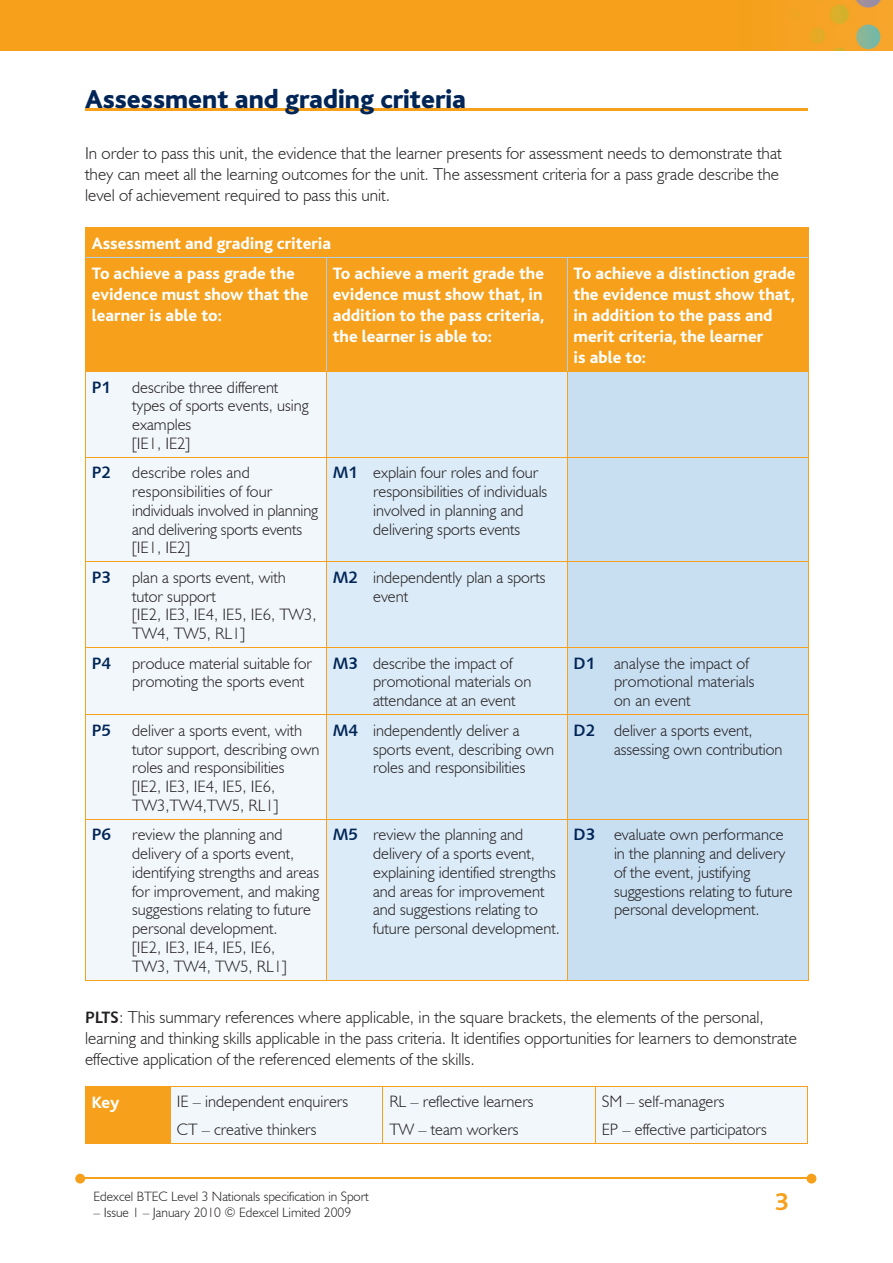
<style>
.page{position:relative;width:893px;height:1263px;background:#fff}
.page>*{position:absolute;margin:0;border:0;box-sizing:border-box;transform-origin:0 0}
.t1{font:800 27px "Bliss";color:#002556}
.t2{font:700 25.5px "Bliss";color:#f6a01b}
.t3{font:300 17.25px/21px "Humanist 521 BT";color:#231f20}
.t4{font:800 17.25px/21px "Bliss";color:#fff}
.t5{font:300 16.5px/18.8px "Humanist 521 BT";color:#231f20}
.t6{font:16.5px "Humanist 531 BT Bold A";color:#002556}
.t7{font:300 13.5px "Humanist 521 BT";color:#231f20}
.s1{font-family:"Humanist 531 BT Bold A";font-weight:400;color:#002556}
.s2{font-family:"Humanist 531 BT Bold A";font-weight:400;font-size:16.5px}
</style>
<div class="page">
<img style="left:0;top:0;width:893px;height:51px">
<hr style="left:82px;top:1178px;width:728px;height:1px;background:#f6a01b">
<svg style="left:807px;top:1174px;width:9px;height:9px"></svg>
<svg style="left:75px;top:1174px;width:10px;height:9px"></svg>
<hr style="left:85px;top:108px;width:723px;height:2px;background:#f6a01b">
<div style="left:86px;top:228px;width:722px;height:143px;background:#f6a01b"></div>
<div style="left:86px;top:372px;width:240px;height:608px;background:#f2f7fb"></div>
<div style="left:327px;top:372px;width:240px;height:608px;background:#dbebf7"></div>
<div style="left:568px;top:372px;width:240px;height:608px;background:#c8dff2"></div>
<svg style="left:85px;top:228px;width:1px;height:29px"></svg>
<svg style="left:808px;top:228px;width:1px;height:29px"></svg>
<hr style="left:85px;top:227px;width:241px;height:1px;background:#f6a01b">
<hr style="left:326px;top:227px;width:241px;height:1px;background:#f6a01b">
<hr style="left:567px;top:227px;width:241px;height:1px;background:#f6a01b">
<hr style="left:85px;top:257px;width:1px;height:114px;background:#f6a01b">
<hr style="left:86px;top:257px;width:240px;height:1px;background:#accfed">
<hr style="left:326px;top:258px;width:1px;height:113px;background:#accfed">
<hr style="left:326px;top:257px;width:241px;height:1px;background:#accfed">
<hr style="left:567px;top:258px;width:1px;height:113px;background:#accfed">
<hr style="left:808px;top:257px;width:1px;height:114px;background:#f6a01b">
<hr style="left:567px;top:257px;width:241px;height:1px;background:#accfed">
<hr style="left:85px;top:372px;width:1px;height:85px;background:#f6a01b">
<hr style="left:85px;top:371px;width:241px;height:1px;background:#f6a01b">
<hr style="left:326px;top:372px;width:1px;height:85px;background:#f6a01b">
<hr style="left:326px;top:371px;width:241px;height:1px;background:#f6a01b">
<hr style="left:567px;top:372px;width:1px;height:85px;background:#f6a01b">
<hr style="left:808px;top:372px;width:1px;height:85px;background:#f6a01b">
<hr style="left:567px;top:371px;width:241px;height:1px;background:#f6a01b">
<hr style="left:326px;top:458px;width:1px;height:103px;background:#f6a01b">
<hr style="left:567px;top:458px;width:1px;height:103px;background:#f6a01b">
<hr style="left:85px;top:458px;width:1px;height:103px;background:#f6a01b">
<hr style="left:808px;top:458px;width:1px;height:103px;background:#f6a01b">
<hr style="left:85px;top:457px;width:241px;height:1px;background:#f6a01b">
<hr style="left:326px;top:457px;width:241px;height:1px;background:#f6a01b">
<hr style="left:567px;top:457px;width:241px;height:1px;background:#f6a01b">
<hr style="left:326px;top:562px;width:1px;height:85px;background:#f6a01b">
<hr style="left:567px;top:562px;width:1px;height:85px;background:#f6a01b">
<hr style="left:85px;top:562px;width:1px;height:85px;background:#f6a01b">
<hr style="left:808px;top:562px;width:1px;height:85px;background:#f6a01b">
<hr style="left:85px;top:561px;width:241px;height:1px;background:#f6a01b">
<hr style="left:326px;top:561px;width:241px;height:1px;background:#f6a01b">
<hr style="left:567px;top:561px;width:241px;height:1px;background:#f6a01b">
<hr style="left:326px;top:648px;width:1px;height:66px;background:#f6a01b">
<hr style="left:567px;top:648px;width:1px;height:66px;background:#f6a01b">
<hr style="left:85px;top:648px;width:1px;height:66px;background:#f6a01b">
<hr style="left:808px;top:648px;width:1px;height:66px;background:#f6a01b">
<hr style="left:85px;top:647px;width:241px;height:1px;background:#f6a01b">
<hr style="left:326px;top:647px;width:241px;height:1px;background:#f6a01b">
<hr style="left:567px;top:647px;width:241px;height:1px;background:#f6a01b">
<hr style="left:326px;top:715px;width:1px;height:104px;background:#f6a01b">
<hr style="left:567px;top:715px;width:1px;height:104px;background:#f6a01b">
<hr style="left:85px;top:715px;width:1px;height:104px;background:#f6a01b">
<hr style="left:808px;top:715px;width:1px;height:104px;background:#f6a01b">
<hr style="left:85px;top:714px;width:241px;height:1px;background:#f6a01b">
<hr style="left:326px;top:714px;width:241px;height:1px;background:#f6a01b">
<hr style="left:567px;top:714px;width:241px;height:1px;background:#f6a01b">
<hr style="left:326px;top:820px;width:1px;height:160px;background:#f6a01b">
<hr style="left:567px;top:820px;width:1px;height:160px;background:#f6a01b">
<hr style="left:85px;top:980px;width:241px;height:1px;background:#f6a01b">
<hr style="left:326px;top:980px;width:241px;height:1px;background:#f6a01b">
<hr style="left:567px;top:980px;width:241px;height:1px;background:#f6a01b">
<hr style="left:85px;top:820px;width:1px;height:160px;background:#f6a01b">
<hr style="left:808px;top:820px;width:1px;height:160px;background:#f6a01b">
<hr style="left:85px;top:819px;width:241px;height:1px;background:#f6a01b">
<hr style="left:326px;top:819px;width:241px;height:1px;background:#f6a01b">
<hr style="left:567px;top:819px;width:241px;height:1px;background:#f6a01b">
<div style="left:85px;top:1086px;width:85px;height:57px;background:#f6a01b"></div>
<div style="left:171px;top:1087px;width:636px;height:56px;background:#f2f7fb"></div>
<hr style="left:85px;top:1143px;width:85px;height:1px;background:#f6a01b">
<hr style="left:170px;top:1143px;width:213px;height:1px;background:#f6a01b">
<hr style="left:383px;top:1143px;width:212px;height:1px;background:#f6a01b">
<hr style="left:595px;top:1143px;width:213px;height:1px;background:#f6a01b">
<hr style="left:170px;top:1087px;width:1px;height:56px;background:#f6a01b">
<hr style="left:383px;top:1087px;width:1px;height:56px;background:#f6a01b">
<hr style="left:595px;top:1087px;width:1px;height:56px;background:#f6a01b">
<hr style="left:807px;top:1087px;width:1px;height:56px;background:#f6a01b">
<hr style="left:170px;top:1086px;width:213px;height:1px;background:#f6a01b">
<hr style="left:383px;top:1086px;width:212px;height:1px;background:#f6a01b">
<hr style="left:595px;top:1086px;width:213px;height:1px;background:#f6a01b">
<h1 class="t1" style="left:85px;top:85px;width:383px">Assessment and grading criteria</h1>
<p class="t3" style="left:85px;top:142px;width:698px">In order to pass this unit, the evidence that the learner presents for assessment needs to demonstrate that they can meet all the learning outcomes for the unit. The assessment criteria for a pass grade describe the level of achievement required to pass this unit.</p>
<p class="t4" style="left:92px;top:229px;width:241px;line-height:30.2px">Assessment and grading criteria<br>To achieve a pass grade the</p>
<p class="t4" style="left:92px;top:284px;width:218px">evidence must show that the learner is able to:</p>
<p class="t4" style="left:333px;top:263px;width:213px;text-align:justify">To achieve a merit grade the evidence must show that, in addition to the pass criteria, the learner is able to:</p>
<p class="t4" style="left:574px;top:263px;width:224px">To achieve a distinction grade the evidence must show that, in addition to the pass and merit criteria, the learner<br>is able to:</p>
<p class="t6" style="left:92px;top:377px;width:21px">P1</p>
<p class="t5" style="left:132px;top:377px;width:178px">describe three different types of sports events, using examples<br>[IE1, IE2]</p>
<p class="t6" style="left:92px;top:462px;width:21px">P2</p>
<p class="t5" style="left:132px;top:463px;width:187px">describe roles and responsibilities of four individuals involved in planning and delivering sports events [IE1, IE2]</p>
<p class="t5" style="left:373px;top:463px;width:176px;text-indent:-40px"><span class="s1">M1</span> explain four roles and four responsibilities of individuals involved in planning and delivering sports events</p>
<p class="t6" style="left:92px;top:567px;width:21px">P3</p>
<p class="t5" style="left:132px;top:568px;width:186px">plan a sports event, with tutor support<br>[IE2, IE3, IE4, IE5, IE6, TW3,<br>TW4, TW5, RL1]</p>
<p class="t5" style="left:373px;top:568px;width:174px;text-indent:-40px"><span class="s1">M2</span> independently plan a sports event</p>
<p class="t6" style="left:92px;top:653px;width:21px">P4</p>
<p class="t5" style="left:132px;top:653px;width:181px">produce material suitable for promoting the sports event</p>
<p class="t5" style="left:373px;top:653px;width:160px;text-indent:-40px"><span class="s1">M3</span> describe the impact of promotional materials on attendance at an event</p>
<p class="t5" style="left:614px;top:653px;width:142px;text-indent:-40px"><span class="s1">D1</span> analyse the impact of promotional materials on an event</p>
<p class="t6" style="left:92px;top:720px;width:21px">P5</p>
<p class="t5" style="left:132px;top:720px;width:189px">deliver a sports event, with tutor support, describing own roles and responsibilities<br>[IE2, IE3, IE4, IE5, IE6,<br>TW3,TW4,TW5, RL1]</p>
<p class="t5" style="left:373px;top:720px;width:183px;text-indent:-40px"><span class="s1">M4</span> independently deliver a sports event, describing own roles and responsibilities</p>
<p class="t5" style="left:614px;top:720px;width:170px;text-indent:-40px"><span class="s1">D2</span> deliver a sports event, assessing own contribution</p>
<p class="t6" style="left:92px;top:824px;width:21px">P6</p>
<p class="t5" style="left:132px;top:825px;width:189px">review the planning and delivery of a sports event, identifying strengths and areas for improvement, and making suggestions relating to future personal development.<br>[IE2, IE3, IE4, IE5, IE6,<br>TW3, TW4, TW5, RL1]</p>
<p class="t5" style="left:373px;top:825px;width:188px;text-indent:-40px"><span class="s1">M5</span> review the planning and delivery of a sports event, explaining identified strengths and areas for improvement and suggestions relating to future personal development.</p>
<p class="t5" style="left:614px;top:825px;width:180px;text-indent:-40px"><span class="s1">D3</span> evaluate own performance in the planning and delivery of the event, justifying suggestions relating to future personal development.</p>
<p class="t3" style="left:85px;top:1006px;width:713px"><span class="s2">PLTS</span>: This summary references where applicable, in the square brackets, the elements of the personal, learning and thinking skills applicable in the pass criteria. It identifies opportunities for learners to demonstrate effective application of the referenced elements of the skills.</p>
<p class="t4" style="left:92px;top:1092px;width:29px">Key</p>
<p class="t5" style="left:177px;top:1088px;width:173px;line-height:27.3px">IE – independent enquirers<br>CT – creative thinkers</p>
<p class="t5" style="left:389px;top:1088px;width:146px;line-height:27.3px">RL – reflective learners<br>TW – team workers</p>
<p class="t5" style="left:602px;top:1088px;width:166px;line-height:27.3px">SM – self-managers<br>EP – effective participators</p>
<p class="t7" style="left:94px;top:1188px;width:277px">Edexcel BTEC Level 3 Nationals specification in Sport</p>
<p class="t7" style="left:94px;top:1204px;width:259px">– Issue 1 – January 2010 © Edexcel Limited 2009</p>
<h2 class="t2" style="left:775px;top:1189px;width:15px">3</h2>
</div>
